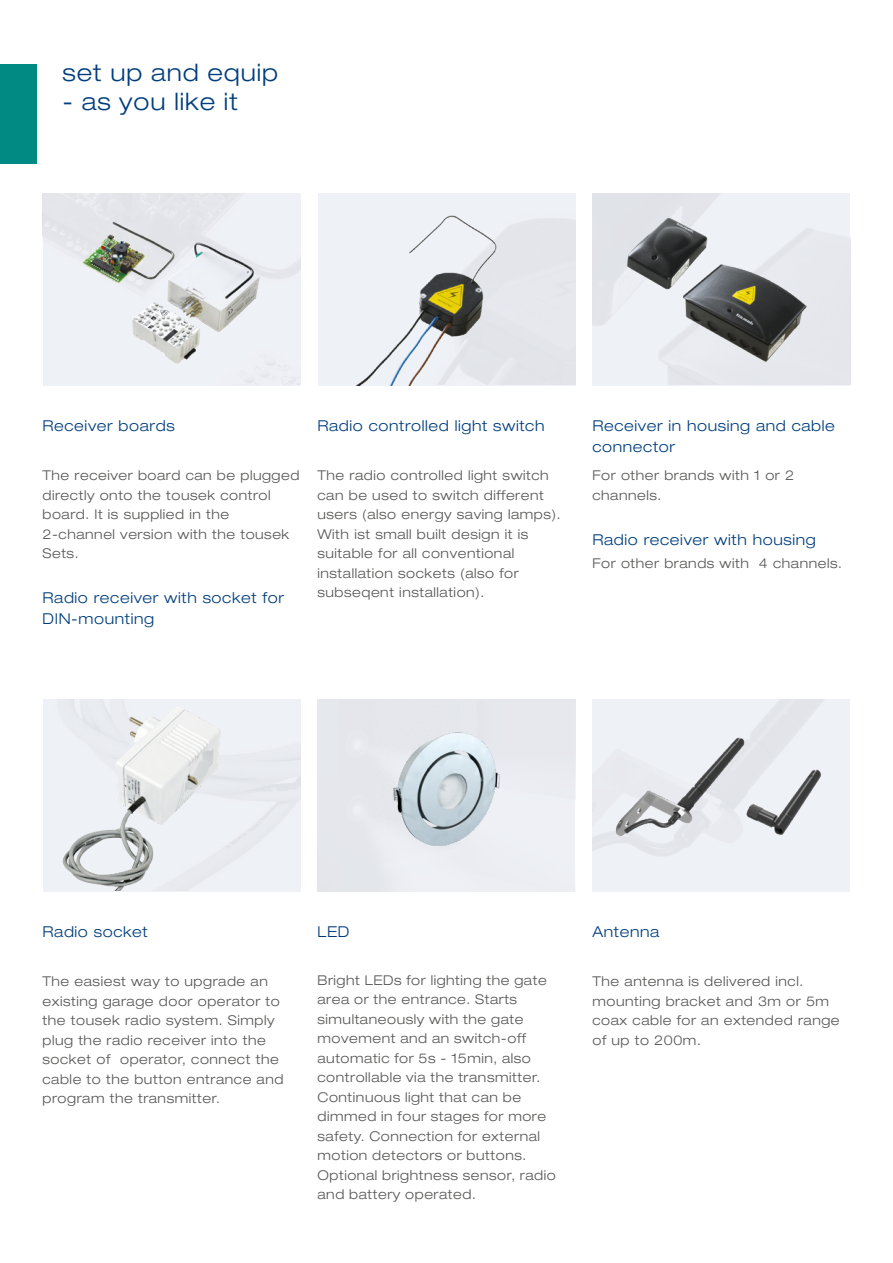
<style>
.page{position:relative;width:893px;height:1263px;background:#fff}
.page>*{position:absolute;margin:0;border:0;box-sizing:border-box;transform-origin:0 0}
.t1{font:300 expanded 24px "Helvetica Neue LT Pro";letter-spacing:.04em;color:#003e7d}
.t2{font:300 expanded 15px/21px "Helvetica Neue LT Pro";letter-spacing:.04em;color:#003e7d}
.t3{font:300 expanded 15px "Helvetica Neue LT Pro";color:#033879}
.t4{font:300 expanded 13.5px/19.5px "Helvetica Neue LT Pro";letter-spacing:.04em;color:#575756}
</style>
<div class="page">
<div style="left:43px;top:193px;width:257px;height:193px;background:linear-gradient(to right,#e8eaef,#eceef3)"></div>
<img style="left:73px;top:213px;width:191px;height:159px">
<div style="left:317px;top:193px;width:258px;height:193px;background:linear-gradient(to bottom,#eceff4,#e9ebf0)"></div>
<img style="left:355px;top:193px;width:192px;height:193px">
<div style="left:592px;top:193px;width:258px;height:193px;background:#e4e8f0"></div>
<img style="left:626px;top:217px;width:181px;height:145px">
<div style="left:43px;top:699px;width:257px;height:192px;background:#eef1f6"></div>
<img style="left:62px;top:699px;width:172px;height:191px">
<div style="left:317px;top:699px;width:258px;height:192px;background:#e4e8f0"></div>
<img style="left:393px;top:732px;width:107px;height:113px">
<div style="left:592px;top:699px;width:258px;height:192px;background:#eef1f6"></div>
<img style="left:592px;top:704px;width:229px;height:152px">
<div style="left:0;top:64px;width:37px;height:100px;background:#008a84"></div>
<h1 class="t1" style="left:63px;top:58px;width:217px">set up and equip</h1>
<h1 class="t1" style="left:63px;top:87px;width:177px">- as you like it</h1>
<p class="t2" style="left:43px;top:415px;width:134px">Receiver boards</p>
<p class="t4" style="left:43px;top:466px;width:258px">The receiver board can be plugged directly onto the tousek control board. It is supplied in the<br>2-channel version with the tousek<br>Sets.</p>
<p class="t2" style="left:43px;top:587px;width:243px">Radio receiver with socket for<br>DIN-mounting</p>
<p class="t2" style="left:317px;top:415px;width:228px">Radio controlled light switch</p>
<p class="t4" style="left:317px;top:466px;width:245px">The radio controlled light switch can be used to switch different users (also energy saving lamps).<br>With ist small built design it is suitable for all conventional installation sockets (also for subseqent installation).</p>
<p class="t2" style="left:592px;top:415px;width:244px">Receiver in housing and cable connector</p>
<p class="t4" style="left:592px;top:466px;width:203px">For other brands with 1 or 2 channels.</p>
<p class="t2" style="left:592px;top:529px;width:225px">Radio receiver with housing</p>
<p class="t4" style="left:592px;top:554px;width:251px">For other brands with 4 channels.</p>
<p class="t2" style="left:43px;top:921px;width:107px">Radio socket</p>
<p class="t4" style="left:43px;top:971px;width:242px">The easiest way to upgrade an existing garage door operator to the tousek radio system. Simply plug the radio receiver into the socket of operator, connect the cable to the button entrance and program the transmitter.</p>
<p class="t3" style="left:317px;top:923px;width:34px">LED</p>
<p class="t4" style="left:317px;top:970px;width:240px">Bright LEDs for lighting the gate area or the entrance. Starts simultaneously with the gate movement and an switch-off automatic for 5s - 15min, also controllable via the transmitter.<br>Continuous light that can be dimmed in four stages for more safety. Connection for external motion detectors or buttons.<br>Optional brightness sensor, radio and battery operated.</p>
<p class="t2" style="left:592px;top:921px;width:68px">Antenna</p>
<p class="t4" style="left:592px;top:971px;width:249px">The antenna is delivered incl. mounting bracket and 3m or 5m coax cable for an extended range of up to 200m.</p>
</div>
